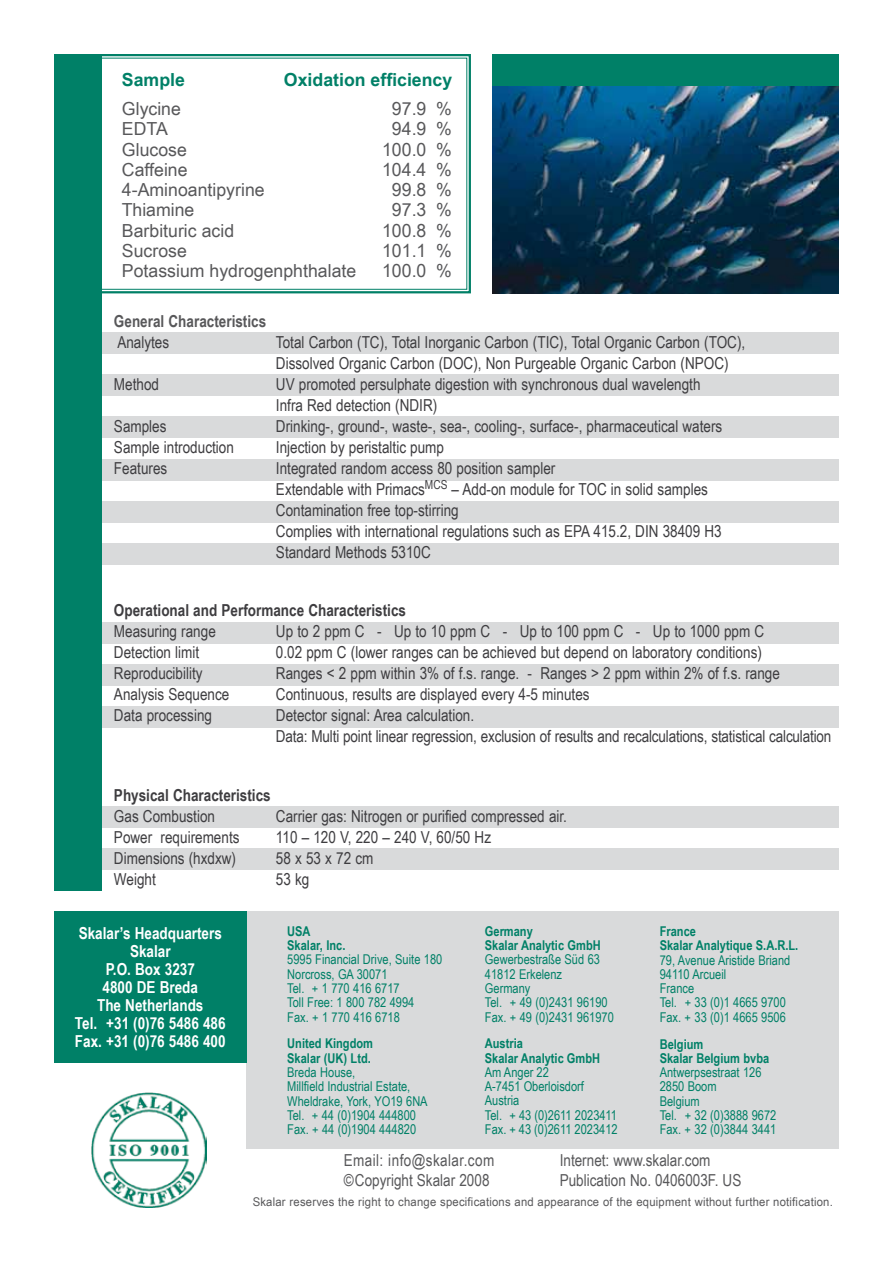
<style>
.page{position:relative;width:893px;height:1263px;background:#fff}
.page>*{position:absolute;margin:0;border:0;box-sizing:border-box;transform-origin:0 0}
.t1{font:18px "Arial Narrow";color:#58585a;scale:1.2 1}
.t2{font:700 18px "Arial Narrow";color:#008067;scale:1.2 1}
.t3{font:16.5px/21px "Arial Narrow";color:#3e3d40}
.t4{font:700 16.5px/18px "Arial Narrow";color:#fff;text-align:center}
.t5{font:16.5px "Arial Narrow";color:#58585a}
.t6{font:700 16.5px "Arial Narrow";color:#3e3d40}
.t7{font:700 16.5px "Arial Narrow";color:#58585a}
.t8{font:16.5px "Arial Narrow";letter-spacing:.025em;color:#58585a}
.t9{font:13.5px/14.4px "Arial Narrow";color:#008067}
.t10{font:700 13.5px/14.2px "Arial Narrow";color:#008067}
.t11{font:12px "Arial Narrow";letter-spacing:.015em;color:#58585a;scale:1.15 1}
</style>
<div class="page">
<div style="left:247px;top:912px;width:592px;height:237px;background:#d9dadb"></div>
<div style="left:54px;top:912px;width:193px;height:151px;background:#008067"></div>
<div style="left:80px;top:543px;width:759px;height:21px;background:#d9dadb"></div>
<div style="left:80px;top:849px;width:759px;height:21px;background:#d9dadb"></div>
<div style="left:80px;top:807px;width:759px;height:21px;background:#d9dadb"></div>
<div style="left:80px;top:664px;width:759px;height:21px;background:#d9dadb"></div>
<div style="left:80px;top:706px;width:759px;height:21px;background:#d9dadb"></div>
<div style="left:80px;top:622px;width:759px;height:21px;background:#d9dadb"></div>
<div style="left:80px;top:375px;width:759px;height:21px;background:#d9dadb"></div>
<div style="left:80px;top:501px;width:759px;height:21px;background:#d9dadb"></div>
<div style="left:80px;top:459px;width:759px;height:21px;background:#d9dadb"></div>
<div style="left:80px;top:417px;width:759px;height:21px;background:#d9dadb"></div>
<div style="left:80px;top:333px;width:759px;height:21px;background:#d9dadb"></div>
<svg style="left:102px;top:54px;width:369px;height:240px"></svg>
<div style="left:68px;top:58px;width:399px;height:232px;border:1px solid #008067"></div>
<div style="left:54px;top:54px;width:48px;height:836px;background:#008067"></div>
<img style="left:493px;top:86px;width:346px;height:207px">
<div style="left:493px;top:54px;width:346px;height:32px;background:#008067"></div>
<img style="left:92px;top:1092px;width:115px;height:115px">
<p class="t2" style="left:122px;top:66px;width:54px">Sample</p>
<p class="t2" style="left:284px;top:66px;width:142px">Oxidation efficiency</p>
<p class="t1" style="left:122px;top:96px;width:51px">Glycine</p>
<p class="t1" style="left:392px;top:96px;width:51px">97.9 %</p>
<p class="t1" style="left:122px;top:116px;width:40px">EDTA</p>
<p class="t1" style="left:392px;top:116px;width:51px">94.9 %</p>
<p class="t1" style="left:122px;top:136px;width:56px">Glucose</p>
<p class="t1" style="left:382px;top:136px;width:60px">100.0 %</p>
<p class="t1" style="left:122px;top:156px;width:56px">Caffeine</p>
<p class="t1" style="left:382px;top:156px;width:60px">104.4 %</p>
<p class="t1" style="left:122px;top:177px;width:120px">4-Aminoantipyrine</p>
<p class="t1" style="left:392px;top:177px;width:51px">99.8 %</p>
<p class="t1" style="left:122px;top:197px;width:62px">Thiamine</p>
<p class="t1" style="left:392px;top:197px;width:51px">97.3 %</p>
<p class="t1" style="left:122px;top:217px;width:95px">Barbituric acid</p>
<p class="t1" style="left:382px;top:217px;width:60px">100.8 %</p>
<p class="t1" style="left:122px;top:237px;width:56px">Sucrose</p>
<p class="t1" style="left:382px;top:237px;width:60px">101.1 %</p>
<p class="t1" style="left:122px;top:258px;width:197px">Potassium hydrogenphthalate</p>
<p class="t1" style="left:382px;top:258px;width:60px">100.0 %</p>
<p class="t7" style="left:114px;top:308px;width:154px">General Characteristics</p>
<p class="t3" style="left:117px;top:331px;width:53px">Analytes</p>
<p class="t3" style="left:276px;top:331px;width:471px">Total Carbon (TC), Total Inorganic Carbon (TIC), Total Organic Carbon (TOC),<br>Dissolved Organic Carbon (DOC), Non Purgeable Organic Carbon (NPOC)</p>
<p class="t3" style="left:114px;top:373px;width:47px">Method</p>
<p class="t3" style="left:276px;top:373px;width:426px">UV promoted persulphate digestion with synchronous dual wavelength<br>Infra Red detection (NDIR)</p>
<p class="t3" style="left:114px;top:415px;width:54px">Samples</p>
<p class="t3" style="left:276px;top:415px;width:448px">Drinking-, ground-, waste-, sea-, cooling-, surface-, pharmaceutical waters</p>
<p class="t3" style="left:114px;top:436px;width:121px">Sample introduction</p>
<p class="t3" style="left:276px;top:436px;width:170px">Injection by peristaltic pump</p>
<p class="t3" style="left:114px;top:457px;width:55px">Features</p>
<p class="t3" style="left:276px;top:457px;width:447px">Integrated random access 80 position sampler<br>Extendable with Primacs<sup>MCS</sup> – Add-on module for TOC in solid samples Contamination free top-stirring<br>Complies with international regulations such as EPA 415.2, DIN 38409 H3<br>Standard Methods 5310C</p>
<p class="t6" style="left:114px;top:598px;width:294px">Operational and Performance Characteristics</p>
<p class="t3" style="left:114px;top:620px;width:103px">Measuring range</p>
<p class="t3" style="left:276px;top:620px;width:490px">Up to 2 ppm C - Up to 10 ppm C - Up to 100 ppm C - Up to 1000 ppm C</p>
<p class="t3" style="left:114px;top:641px;width:87px">Detection limit</p>
<p class="t3" style="left:276px;top:641px;width:487px">0.02 ppm C (lower ranges can be achieved but depend on laboratory conditions)</p>
<p class="t3" style="left:114px;top:662px;width:90px">Reproducibility</p>
<p class="t3" style="left:276px;top:662px;width:505px">Ranges &lt; 2 ppm within 3% of f.s. range. - Ranges &gt; 2 ppm within 2% of f.s. range</p>
<p class="t3" style="left:114px;top:683px;width:117px">Analysis Sequence</p>
<p class="t3" style="left:276px;top:683px;width:315px">Continuous, results are displayed every 4-5 minutes</p>
<p class="t3" style="left:114px;top:704px;width:100px">Data processing</p>
<p class="t3" style="left:276px;top:704px;width:557px">Detector signal: Area calculation.<br>Data: Multi point linear regression, exclusion of results and recalculations, statistical calculation</p>
<p class="t6" style="left:114px;top:782px;width:158px">Physical Characteristics</p>
<p class="t3" style="left:114px;top:805px;width:103px">Gas Combustion</p>
<p class="t3" style="left:276px;top:805px;width:293px">Carrier gas: Nitrogen or purified compressed air.</p>
<p class="t3" style="left:114px;top:826px;width:127px">Power requirements</p>
<p class="t3" style="left:276px;top:826px;width:217px">110 – 120 V, 220 – 240 V, 60/50 Hz</p>
<p class="t3" style="left:114px;top:847px;width:124px">Dimensions (hxdxw)</p>
<p class="t3" style="left:276px;top:847px;width:99px">58 x 53 x 72 cm</p>
<p class="t3" style="left:114px;top:868px;width:43px">Weight</p>
<p class="t3" style="left:276px;top:868px;width:35px">53 kg</p>
<p class="t4" style="left:75px;top:923px;width:152px">Skalar’s Headquarters<br>Skalar<br>P.O. Box 3237<br>4800 DE Breda<br>The Netherlands<br>Tel. +31 (0)76 5486 486<br>Fax. +31 (0)76 5486 400</p>
<p class="t10" style="left:485px;top:923px;width:117px">Germany<br>Skalar Analytic GmbH</p>
<p class="t10" style="left:287px;top:923px;width:60px">USA<br>Skalar, Inc.</p>
<p class="t9" style="left:287px;top:952px;width:157px">5995 Financial Drive, Suite 180<br>Norcross, GA 30071<br>Tel. + 1 770 416 6717<br>Toll Free: 1 800 782 4994<br>Fax. + 1 770 416 6718</p>
<p class="t10" style="left:287px;top:1036px;width:87px">United Kingdom<br>Skalar (UK) Ltd.</p>
<p class="t9" style="left:287px;top:1064px;width:142px">Breda House,<br>Millfield Industrial Estate,<br>Wheldrake, York, YO19 6NA<br>Tel. + 44 (0)1904 444800<br>Fax. + 44 (0)1904 444820</p>
<p class="t9" style="left:485px;top:952px;width:130px">Gewerbestraße Süd 63<br>41812 Erkelenz<br>Germany<br>Tel. + 49 (0)2431 96190<br>Fax. + 49 (0)2431 961970</p>
<p class="t10" style="left:485px;top:1036px;width:117px">Austria<br>Skalar Analytic GmbH</p>
<p class="t9" style="left:485px;top:1064px;width:134px">Am Anger 22<br>A-7451 Oberloisdorf<br>Austria<br>Tel. + 43 (0)2611 2023411<br>Fax. + 43 (0)2611 2023412</p>
<p class="t10" style="left:660px;top:923px;width:140px">France<br>Skalar Analytique S.A.R.L.</p>
<p class="t9" style="left:660px;top:952px;width:132px">79, Avenue Aristide Briand<br>94110 Arcueil<br>France<br>Tel. + 33 (0)1 4665 9700<br>Fax. + 33 (0)1 4665 9506</p>
<p class="t10" style="left:660px;top:1036px;width:111px">Belgium<br>Skalar Belgium bvba</p>
<p class="t9" style="left:660px;top:1065px;width:118px">Antwerpsestraat 126<br>2850 Boom<br>Belgium<br>Tel. + 32 (0)3888 9672<br>Fax. + 32 (0)3844 3441</p>
<p class="t8" style="left:344px;top:1148px;width:152px">Email: info@skalar.com</p>
<p class="t5" style="left:560px;top:1148px;width:152px">Internet: www.skalar.com</p>
<p class="t5" style="left:344px;top:1168px;width:147px">©Copyright Skalar 2008</p>
<p class="t5" style="left:560px;top:1168px;width:183px">Publication No. 0406003F. US</p>
<p class="t11" style="left:253px;top:1193px;width:506px">Skalar reserves the right to change specifications and appearance of the equipment without further notification.</p>
</div>
